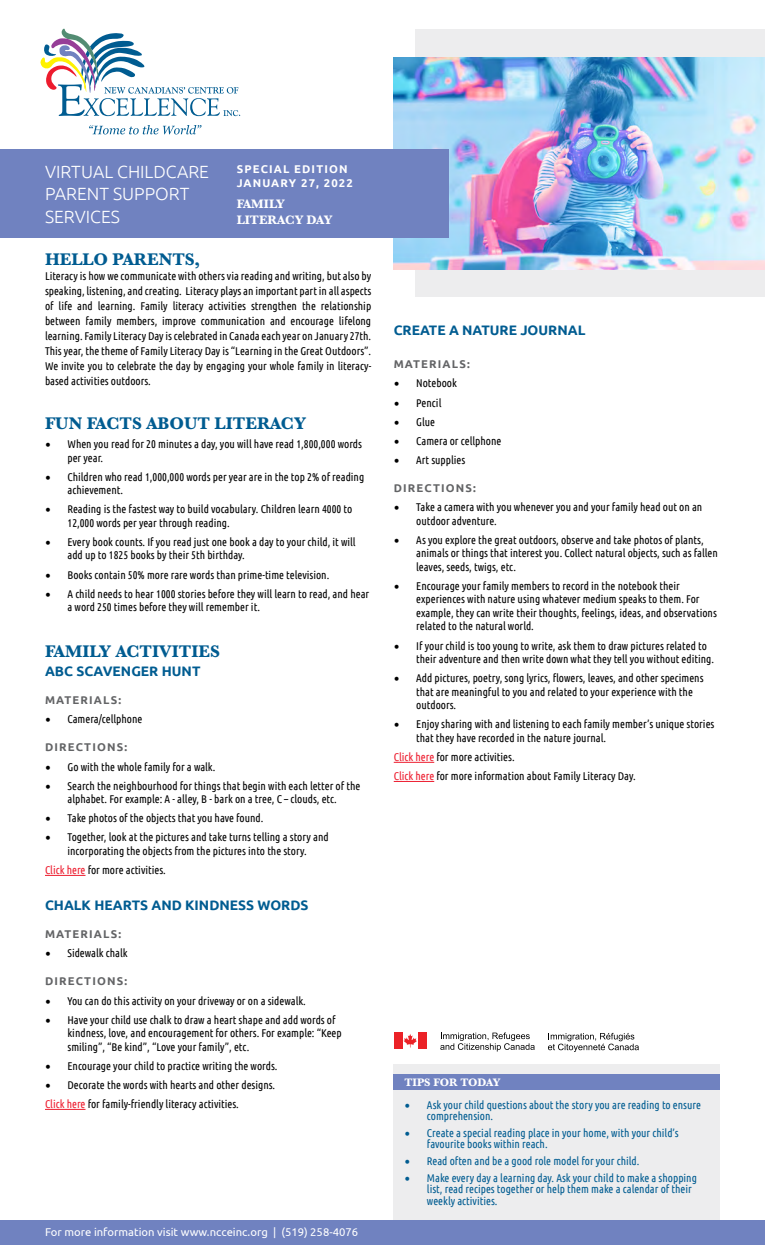
<style>
.page{position:relative;width:765px;height:1260px;background:#fff}
.page>*{position:absolute;margin:0;border:0;box-sizing:border-box;transform-origin:0 0}
.t1{font:300 17.62px/22.5px "Ubuntu";color:#fff}
.t2{font:700 17.5px "Baskerville";color:#005c91}
.t3{font:700 13.75px "Ubuntu";color:#005c91}
.t4{font:700 12.75px/15.4px "Baskerville";color:#fff}
.t5{font:11.25px/13.5px "Ubuntu Condensed";color:#000}
.t6{font:11.25px/11.2px "Ubuntu Condensed";color:#005c91}
.t7{font:700 11.25px "Ubuntu";letter-spacing:.1em;color:#636466}
.t8{font:11.25px "Ubuntu";color:#fff}
.t9{font:700 11.25px/13.5px "Ubuntu";letter-spacing:.1em;color:#fff}
.t10{font:700 11.25px "Baskerville";color:#fff}
.s1{font-family:"Minion Pro";font-size:15px}
.s2{color:#ed1c2e}
</style>
<div class="page">
<div style="left:415px;top:29px;width:350px;height:268px;background:#ededee"></div>
<img style="left:394px;top:57px;width:371px;height:212px">
<div style="left:0;top:149px;width:448px;height:89px;background:#7082c0"></div>
<svg style="left:40px;top:29px;width:200px;height:87px"></svg>
<svg style="left:89px;top:125px;width:113px;height:9px"></svg>
<hr style="left:45px;top:875px;width:41px;height:1px;background:#ed1c2e">
<hr style="left:45px;top:1109px;width:41px;height:1px;background:#ed1c2e">
<div style="left:394px;top:1064px;width:326px;height:163px;background:#ededee"></div>
<div style="left:394px;top:1074px;width:326px;height:16px;background:#7082c0"></div>
<div style="left:0;top:1220px;width:765px;height:25px;background:#7082c0"></div>
<hr style="left:394px;top:762px;width:40px;height:1px;background:#ed1c2e">
<hr style="left:394px;top:781px;width:40px;height:1px;background:#ed1c2e">
<svg style="left:440px;top:1033px;width:95px;height:19px"></svg>
<svg style="left:548px;top:1033px;width:91px;height:19px"></svg>
<svg style="left:403px;top:1034px;width:14px;height:14px"></svg>
<div style="left:394px;top:1032px;width:8px;height:17px;background:#eb2227"></div>
<div style="left:418px;top:1032px;width:9px;height:17px;background:#eb2227"></div>
<h1 class="t1" style="left:45px;top:160px;width:166px">VIRTUAL CHILDCARE<br>PARENT SUPPORT<br>SERVICES</h1>
<h2 class="t2" style="left:45px;top:247px;width:157px">HELLO PARENTS,</h2>
<p class="t9" style="left:237px;top:162px;width:118px">SPECIAL EDITION<br>JANUARY 27, 2022</p>
<p class="t4" style="left:237px;top:197px;width:97px">FAMILY<br>LITERACY DAY</p>
<p class="t5" style="left:45px;top:268px;width:328px;line-height:15px;text-align:justify">Literacy is how we communicate with others via reading and writing, but also by speaking, listening, and creating. Literacy plays an important part in all aspects of life and learning. Family literacy activities strengthen the relationship between family members, improve communication and encourage lifelong learning. Family Literacy Day is celebrated in Canada each year on January 27th.<br>This year, the theme of Family Literacy Day is “Learning in the Great Outdoors”.<br>We invite you to celebrate the day by engaging your whole family in literacy&shy;based activities outdoors.</p>
<p class="t3" style="left:394px;top:321px;width:193px">CREATE A NATURE JOURNAL</p>
<p class="t7" style="left:394px;top:357px;width:78px">MATERIALS:</p>
<p class="t5" style="left:394px;top:376px;width:65px"><span class="s1">•</span> Notebook</p>
<p class="t5" style="left:394px;top:395px;width:49px"><span class="s1">•</span> Pencil</p>
<p class="t5" style="left:394px;top:415px;width:43px"><span class="s1">•</span> Glue</p>
<p class="t5" style="left:394px;top:434px;width:109px"><span class="s1">•</span> Camera or cellphone</p>
<p class="t5" style="left:394px;top:453px;width:73px"><span class="s1">•</span> Art supplies</p>
<p class="t7" style="left:394px;top:481px;width:84px">DIRECTIONS:</p>
<p class="t5" style="left:416px;top:500px;width:288px;text-indent:-22px"><span class="s1">•</span> Take a camera with you whenever you and your family head out on an outdoor adventure.</p>
<p class="t5" style="left:416px;top:533px;width:303px;text-indent:-22px"><span class="s1">•</span> As you explore the great outdoors, observe and take photos of plants, animals or things that interest you. Collect natural objects, such as fallen leaves, seeds, twigs, etc.</p>
<p class="t5" style="left:416px;top:579px;width:302px;text-indent:-22px"><span class="s1">•</span> Encourage your family members to record in the notebook their experiences with nature using whatever medium speaks to them. For example, they can write their thoughts, feelings, ideas, and observations related to the natural world.</p>
<p class="t5" style="left:416px;top:638px;width:299px;text-indent:-22px"><span class="s1">•</span> If your child is too young to write, ask them to draw pictures related to their adventure and then write down what they tell you without editing.</p>
<p class="t5" style="left:416px;top:671px;width:289px;text-indent:-22px"><span class="s1">•</span> Add pictures, poetry, song lyrics, flowers, leaves, and other specimens that are meaningful to you and related to your experience with the outdoors.</p>
<p class="t5" style="left:416px;top:717px;width:300px;text-indent:-22px"><span class="s1">•</span> Enjoy sharing with and listening to each family member’s unique stories that they have recorded in the nature journal.</p>
<p class="t5" style="left:394px;top:747px;width:243px;line-height:19.1px"><span class="s2">Click here</span> for more activities.<br><span class="s2">Click here</span> for more information about Family Literacy Day.</p>
<h2 class="t2" style="left:45px;top:411px;width:263px">FUN FACTS ABOUT LITERACY</h2>
<p class="t5" style="left:68px;top:437px;width:296px;text-indent:-22px"><span class="s1">•</span> When you read for 20 minutes a day, you will have read 1,800,000 words per year.</p>
<p class="t5" style="left:68px;top:470px;width:298px;text-indent:-22px"><span class="s1">•</span> Children who read 1,000,000 words per year are in the top 2% of reading achievement.</p>
<p class="t5" style="left:68px;top:502px;width:286px;text-indent:-22px"><span class="s1">•</span> Reading is the fastest way to build vocabulary. Children learn 4000 to<br>12,000 words per year through reading.</p>
<p class="t5" style="left:68px;top:535px;width:290px;text-indent:-22px"><span class="s1">•</span> Every book counts. If you read just one book a day to your child, it will add up to 1825 books by their 5th birthday.</p>
<p class="t5" style="left:45px;top:567px;width:286px"><span class="s1">•</span> Books contain 50% more rare words than prime-time television.</p>
<p class="t5" style="left:68px;top:587px;width:303px;text-indent:-22px"><span class="s1">•</span> A child needs to hear 1000 stories before they will learn to read, and hear a word 250 times before they will remember it.</p>
<h2 class="t2" style="left:45px;top:639px;width:176px">FAMILY ACTIVITIES</h2>
<p class="t3" style="left:45px;top:662px;width:157px">ABC SCAVENGER HUNT</p>
<p class="t7" style="left:45px;top:693px;width:78px">MATERIALS:</p>
<p class="t5" style="left:45px;top:712px;width:99px"><span class="s1">•</span> Camera/cellphone</p>
<p class="t7" style="left:45px;top:740px;width:84px">DIRECTIONS:</p>
<p class="t5" style="left:45px;top:759px;width:172px"><span class="s1">•</span> Go with the whole family for a walk.</p>
<p class="t5" style="left:45px;top:779px;width:317px;text-align:center"><span class="s1">•</span> Search the neighbourhood for things that begin with each letter of the alphabet. For example: A - alley, B - bark on a tree, C – clouds, etc.</p>
<p class="t5" style="left:45px;top:811px;width:220px"><span class="s1">•</span> Take photos of the objects that you have found.</p>
<p class="t5" style="left:45px;top:830px;width:285px;text-align:center"><span class="s1">•</span> Together, look at the pictures and take turns telling a story and incorporating the objects from the pictures into the story.</p>
<p class="t5" style="left:45px;top:863px;width:122px"><span class="s2">Click here</span> for more activities.</p>
<p class="t3" style="left:45px;top:896px;width:265px">CHALK HEARTS AND KINDNESS WORDS</p>
<p class="t7" style="left:45px;top:927px;width:78px">MATERIALS:</p>
<p class="t5" style="left:45px;top:946px;width:84px"><span class="s1">•</span> Sidewalk chalk</p>
<p class="t7" style="left:45px;top:974px;width:84px">DIRECTIONS:</p>
<p class="t5" style="left:45px;top:993px;width:262px"><span class="s1">•</span> You can do this activity on your driveway or on a sidewalk.</p>
<p class="t5" style="left:68px;top:1013px;width:276px;text-indent:-22px"><span class="s1">•</span> Have your child use chalk to draw a heart shape and add words of kindness, love, and encouragement for others. For example: “Keep smiling”, “Be kind”, “Love your family”, etc.</p>
<p class="t5" style="left:45px;top:1059px;width:234px"><span class="s1">•</span> Encourage your child to practice writing the words.</p>
<p class="t5" style="left:45px;top:1075px;width:232px;line-height:19.1px"><span class="s1">•</span> Decorate the words with hearts and other designs.<br><span class="s2">Click here</span> for family-friendly literacy activities.</p>
<p class="t10" style="left:404px;top:1074px;width:98px">TIPS FOR TODAY</p>
<p class="t6" style="left:427px;top:1099px;width:276px;text-indent:-22px"><span class="s1">•</span> Ask your child questions about the story you are reading to ensure comprehension.</p>
<p class="t6" style="left:427px;top:1127px;width:253px;text-indent:-22px"><span class="s1">•</span> Create a special reading place in your home, with your child’s favourite books within reach.</p>
<p class="t6" style="left:404px;top:1155px;width:237px"><span class="s1">•</span> Read often and be a good role model for your child.</p>
<p class="t6" style="left:427px;top:1172px;width:272px;text-indent:-22px"><span class="s1">•</span> Make every day a learning day. Ask your child to make a shopping list, read recipes together or help them make a calendar of their weekly activities.</p>
<p class="t8" style="left:45px;top:1225px;width:315px">For more information visit www.ncceinc.org | (519) 258-4076</p>
</div>
